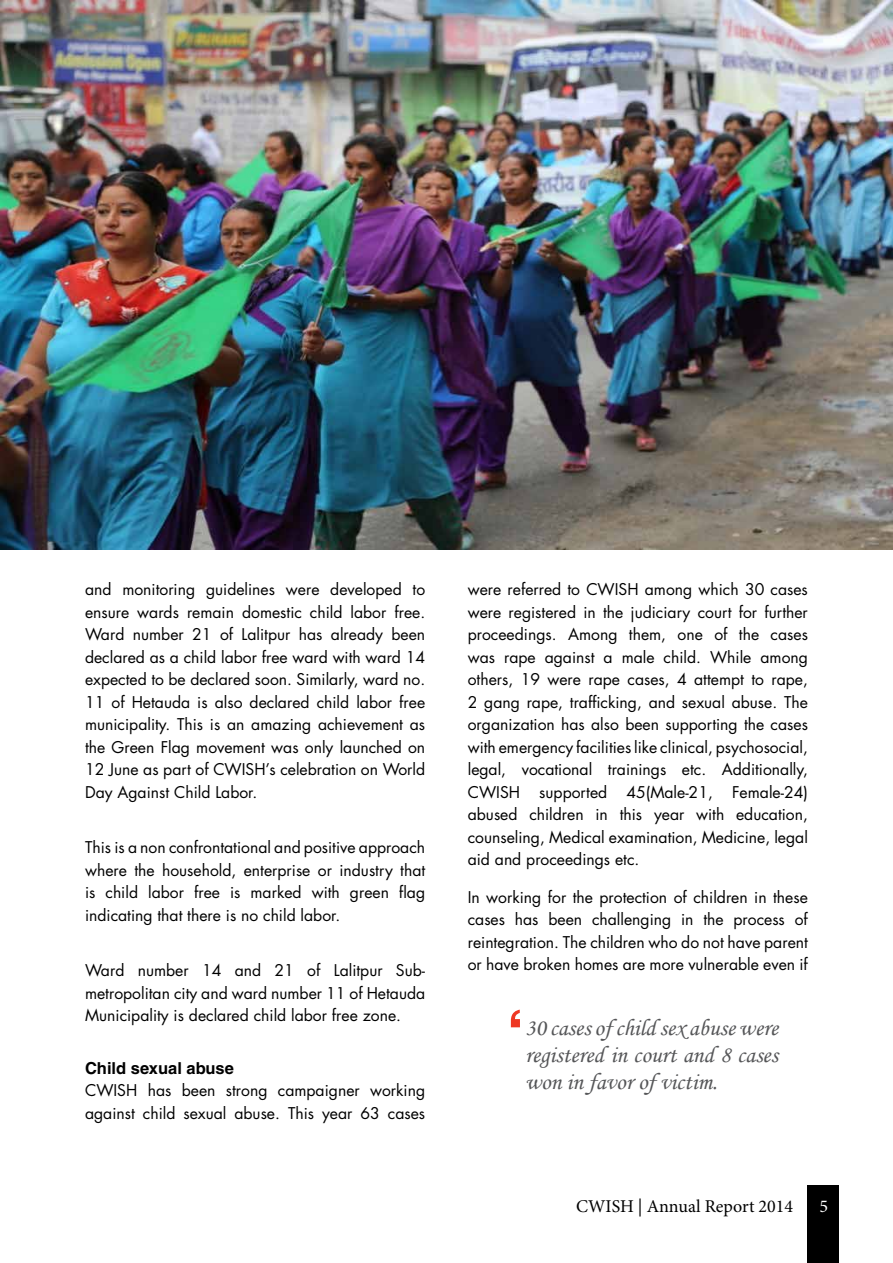
<style>
.page{position:relative;width:893px;height:1263px;background:#fff}
.page>*{position:absolute;margin:0;border:0;box-sizing:border-box;transform-origin:0 0}
.t1{font:23.7px/27px "Monotype Corsiva";color:#555658;text-align:justify}
.t2{font:18px "Minion Pro";color:#000}
.t3{font:18px "Minion Pro";color:#fff}
.t4{font:700 16.5px "Helvetica LT Std";color:#000}
.t5{font:15.75px/22.5px "Futura Std";color:#000;text-align:justify}
</style>
<div class="page">
<div style="left:808px;top:1185px;width:31px;height:78px;background:#000"></div>
<img style="left:0;top:0;width:893px;height:550px">
<svg style="left:511px;top:1009px;width:9px;height:18px"></svg>
<p class="t5" style="left:85px;top:578px;width:342px">and monitoring guidelines were developed to ensure wards remain domestic child labor free.<br>Ward number 21 of Lalitpur has already been declared as a child labor free ward with ward 14 expected to be declared soon. Similarly, ward no.<br>11 of Hetauda is also declared child labor free municipality. This is an amazing achievement as the Green Flag movement was only launched on 12 June as part of CWISH’s celebration on World Day Against Child Labor.</p>
<p class="t5" style="left:85px;top:836px;width:342px">This is a non confrontational and positive approach where the household, enterprise or industry that is child labor free is marked with green flag indicating that there is no child labor.</p>
<p class="t5" style="left:85px;top:959px;width:342px">Ward number 14 and 21 of Lalitpur Sub&shy;metropolitan city and ward number 11 of Hetauda Municipality is declared child labor free zone.</p>
<p class="t4" style="left:85px;top:1058px;width:150px">Child sexual abuse</p>
<p class="t5" style="left:85px;top:1079px;width:342px">CWISH has been strong campaigner working against child sexual abuse. This year 63 cases</p>
<p class="t5" style="left:468px;top:578px;width:342px">were referred to CWISH among which 30 cases were registered in the judiciary court for further proceedings. Among them, one of the cases was rape against a male child. While among others, 19 were rape cases, 4 attempt to rape, 2 gang rape, trafficking, and sexual abuse. The organization has also been supporting the cases with emergency facilities like clinical, psychosocial, legal, vocational trainings etc. Additionally, CWISH supported 45(Male-21, Female-24) abused children in this year with education, counseling, Medical examination, Medicine, legal aid and proceedings etc.</p>
<p class="t5" style="left:468px;top:886px;width:342px">In working for the protection of children in these cases has been challenging in the process of reintegration. The children who do not have parent or have broken homes are more vulnerable even if</p>
<h1 class="t1" style="left:525px;top:1014px;width:255px">30 cases of child sex abuse were registered in court and 8 cases won in favor of victim.</h1>
<p class="t2" style="left:576px;top:1194px;width:219px">CWISH | Annual Report 2014</p>
<p class="t3" style="left:819px;top:1194px;width:10px">5</p>
</div>
